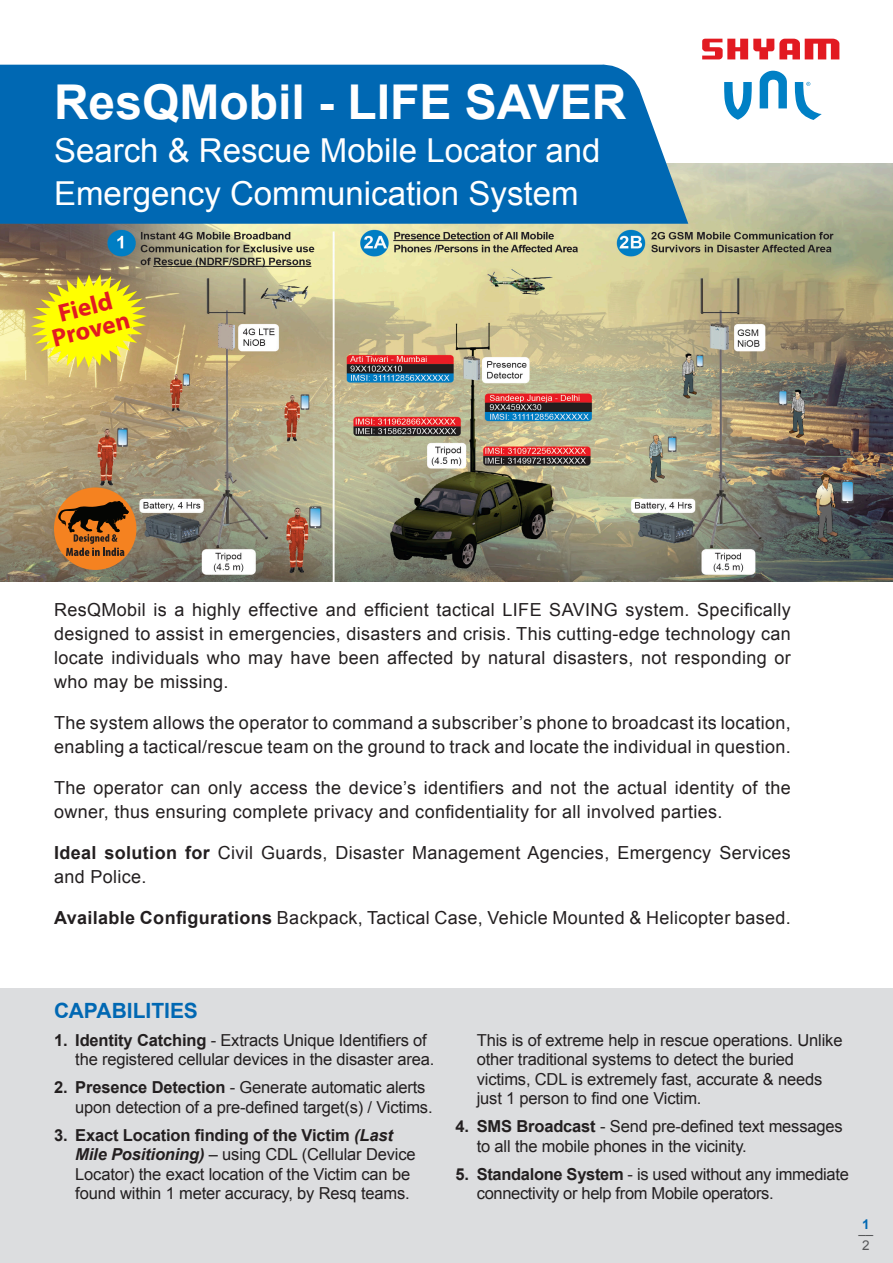
<style>
.page{position:relative;width:893px;height:1263px;background:#fff}
.page>*{position:absolute;margin:0;border:0;box-sizing:border-box;transform-origin:0 0}
.Header1{font:700 48px "Arial";color:#fff}
.Header1-2{font:33px/43.2px "Arial";color:#fff}
.t1{font:700 25.2px "Myriad Pro";color:#e21a21}
.SubHead{font:700 21px "Arial";color:#0168b3}
.Body_Text{font:18px/24px "Arial";letter-spacing:.02em;color:#231f20}
.t2{font:16.5px/19.5px "Arial";letter-spacing:-.01em;color:#231f20}
.t3{font:13.5px/10.5px "Arial";color:#57585a}
.t4{font:700 13.5px "Arial";color:#0168b3}
.s1{font-weight:700}
.s2{font-weight:700;font-style:italic}
</style>
<div class="page">
<div style="left:0;top:989px;width:893px;height:274px;background:#dcdddf"></div>
<svg style="left:724px;top:82px;width:28px;height:38px"></svg>
<svg style="left:760px;top:71px;width:27px;height:37px"></svg>
<svg style="left:795px;top:82px;width:27px;height:38px"></svg>
<svg style="left:702px;top:39px;width:137px;height:20px"></svg>
<img style="left:0;top:164px;width:893px;height:417px">
<div style="left:54px;top:487px;width:82px;height:83px;background:#f58220;border-radius:50%"></div>
<svg style="left:58px;top:501px;width:71px;height:55px"></svg>
<svg style="left:21px;top:262px;width:136px;height:118px"></svg>
<div style="left:0;top:64px;width:688px;height:160px;background:#0068b3"></div>
<p class="Header1" style="left:54px;top:70px;width:574px">ResQMobil - LIFE SAVER</p>
<p class="Header1-2" style="left:54px;top:129px;width:548px">Search &amp; Rescue Mobile Locator and<br>Emergency Communication System</p>
<p class="t1" style="left:55px;top:298px;width:56px;rotate:-14deg">Field</p>
<p class="t1" style="left:49px;top:323px;width:81px;rotate:-14deg">Proven</p>
<p class="Body_Text" style="left:54px;top:598px;width:738px;text-align:justify">ResQMobil is a highly effective and efficient tactical LIFE SAVING system. Specifically designed to assist in emergencies, disasters and crisis. This cutting-edge technology can locate individuals who may have been affected by natural disasters, not responding or who may be missing.</p>
<p class="Body_Text" style="left:54px;top:711px;width:738px">The system allows the operator to command a subscriber’s phone to broadcast its location, enabling a tactical/rescue team on the ground to track and locate the individual in question.</p>
<p class="Body_Text" style="left:54px;top:776px;width:738px">The operator can only access the device’s identifiers and not the actual identity of the owner, thus ensuring complete privacy and confidentiality for all involved parties.</p>
<p class="Body_Text" style="left:54px;top:841px;width:738px"><span class="s1">Ideal solution for</span> Civil Guards, Disaster Management Agencies, Emergency Services and Police.</p>
<p class="Body_Text" style="left:54px;top:906px;width:738px"><span class="s1">Available Configurations</span> Backpack, Tactical Case, Vehicle Mounted &amp; Helicopter based.</p>
<p class="SubHead" style="left:54px;top:996px;width:145px">CAPABILITIES</p>
<p class="t2" style="left:75px;top:1030px;width:361px;text-indent:-21px"><span class="s1">1. Identity Catching</span> - Extracts Unique Identifiers of the registered cellular devices in the disaster area.</p>
<p class="t2" style="left:75px;top:1078px;width:359px;text-indent:-21px"><span class="s1">2. Presence Detection</span> - Generate automatic alerts upon detection of a pre-defined target(s) / Victims.</p>
<p class="t2" style="left:75px;top:1125px;width:342px;text-indent:-21px"><span class="s1">3. Exact Location finding of the Victim</span> <span class="s2">(Last Mile Positioning)</span> – using CDL (Cellular Device Locator) the exact location of the Victim can be found within 1 meter accuracy, by Resq teams.</p>
<p class="t2" style="left:477px;top:1030px;width:367px">This is of extreme help in rescue operations. Unlike other traditional systems to detect the buried victims, CDL is extremely fast, accurate &amp; needs just 1 person to find one Victim.</p>
<p class="t2" style="left:477px;top:1117px;width:367px;text-indent:-21px"><span class="s1">4. SMS Broadcast</span> - Send pre-defined text messages to all the mobile phones in the vicinity.</p>
<p class="t2" style="left:477px;top:1164px;width:374px;text-indent:-21px"><span class="s1">5. Standalone System</span> - is used without any immediate connectivity or help from Mobile operators.</p>
<p class="t4" style="left:862px;top:1215px;width:9px">1</p>
<p class="t3" style="left:858px;top:1229px;width:17px">––<br>2</p>
</div>
